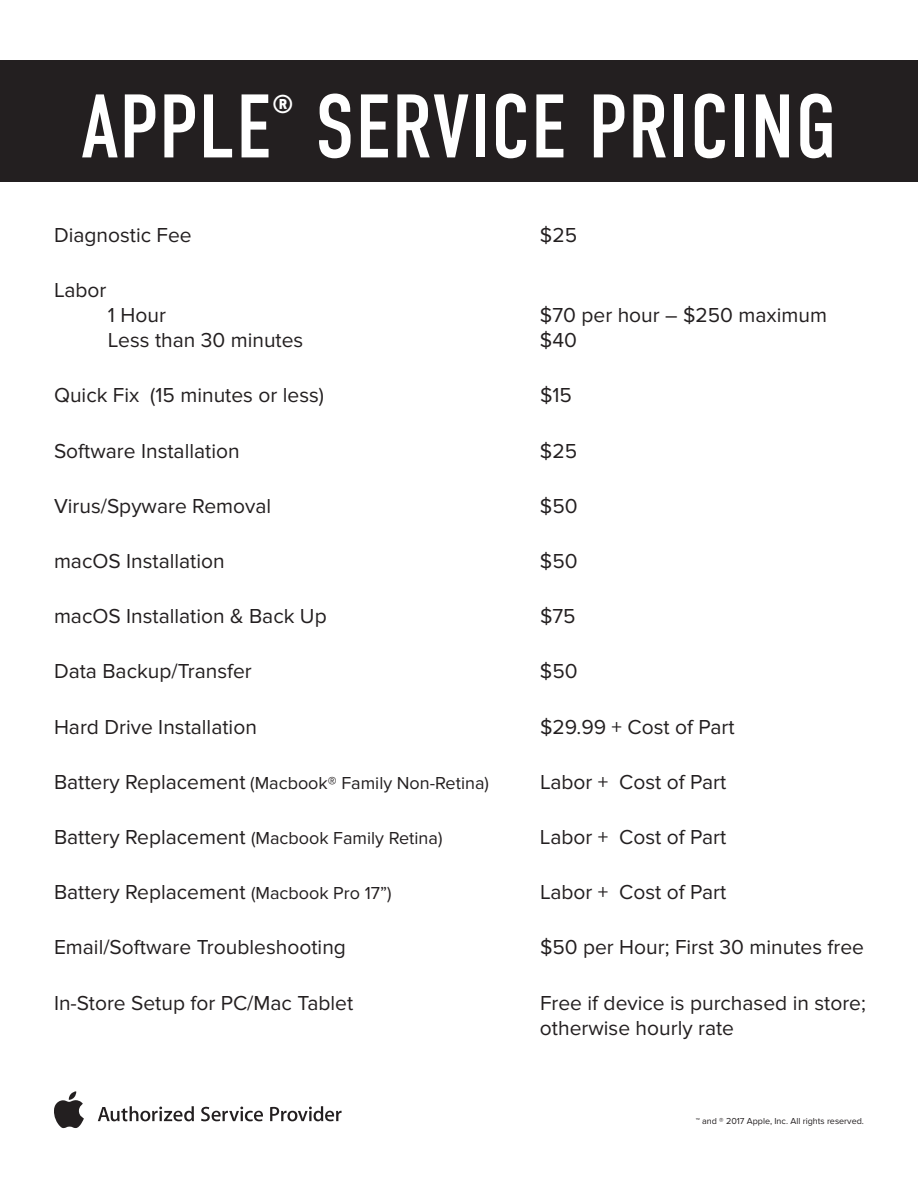
<style>
.page{position:relative;width:918px;height:1188px;background:#fff}
.page>*{position:absolute;margin:0;border:0;box-sizing:border-box;transform-origin:0 0}
.Paragraph_Style_1{font:90px "DIN Condensed";letter-spacing:.01em;color:#fff}
.Paragraph_Style_1-2{font:31.5px "DIN Condensed";color:#fff}
.Paragraph_Style_1-3{font:21px "Proxima Nova";color:#231f20}
.Paragraph_Style_1-4{font:18px "Proxima Nova";color:#231f20}
.Paragraph_Style_1-5{font:9px "Proxima Nova";color:#231f20}
.s1{font-size:21px}
.s2{font-size:18px}
</style>
<div class="page">
<div style="left:1px;top:60px;width:917px;height:122px;background:#231f20"></div>
<svg style="left:54px;top:1091px;width:30px;height:37px"></svg>
<svg style="left:98px;top:1106px;width:96px;height:15px"></svg>
<svg style="left:201px;top:1107px;width:62px;height:14px"></svg>
<svg style="left:270px;top:1106px;width:72px;height:15px"></svg>
<p class="Paragraph_Style_1" style="left:81px;top:76px;width:192px">APPLE</p>
<p class="Paragraph_Style_1-2" style="left:272px;top:89px;width:23px">®</p>
<p class="Paragraph_Style_1" style="left:315px;top:76px;width:523px">SERVICE PRICING</p>
<p class="Paragraph_Style_1-3" style="left:54px;top:223px;width:139px">Diagnostic Fee</p>
<p class="Paragraph_Style_1-3" style="left:540px;top:223px;width:39px">$25</p>
<p class="Paragraph_Style_1-3" style="left:54px;top:278px;width:54px">Labor</p>
<p class="Paragraph_Style_1-3" style="left:108px;top:303px;width:60px">1 Hour</p>
<p class="Paragraph_Style_1-3" style="left:540px;top:303px;width:289px">$70 per hour – $250 maximum</p>
<p class="Paragraph_Style_1-3" style="left:108px;top:328px;width:197px">Less than 30 minutes</p>
<p class="Paragraph_Style_1-3" style="left:540px;top:328px;width:39px">$40</p>
<p class="Paragraph_Style_1-3" style="left:54px;top:383px;width:272px">Quick Fix (15 minutes or less)</p>
<p class="Paragraph_Style_1-3" style="left:540px;top:383px;width:33px">$15</p>
<p class="Paragraph_Style_1-3" style="left:54px;top:439px;width:187px">Software Installation</p>
<p class="Paragraph_Style_1-3" style="left:540px;top:439px;width:39px">$25</p>
<p class="Paragraph_Style_1-3" style="left:54px;top:494px;width:219px">Virus/Spyware Removal</p>
<p class="Paragraph_Style_1-3" style="left:540px;top:494px;width:39px">$50</p>
<p class="Paragraph_Style_1-3" style="left:54px;top:549px;width:172px">macOS Installation</p>
<p class="Paragraph_Style_1-3" style="left:540px;top:549px;width:39px">$50</p>
<p class="Paragraph_Style_1-3" style="left:54px;top:604px;width:274px">macOS Installation &amp; Back Up</p>
<p class="Paragraph_Style_1-3" style="left:540px;top:604px;width:37px">$75</p>
<p class="Paragraph_Style_1-3" style="left:54px;top:659px;width:199px">Data Backup/Transfer</p>
<p class="Paragraph_Style_1-3" style="left:540px;top:659px;width:39px">$50</p>
<p class="Paragraph_Style_1-3" style="left:54px;top:715px;width:204px">Hard Drive Installation</p>
<p class="Paragraph_Style_1-3" style="left:540px;top:715px;width:196px">$29.99 + Cost of Part</p>
<p class="Paragraph_Style_1-4" style="left:54px;top:773px;width:436px"><span class="s1">Battery Replacement</span> (Macbook® Family Non-Retina)</p>
<p class="Paragraph_Style_1-3" style="left:540px;top:770px;width:188px">Labor + Cost of Part</p>
<p class="Paragraph_Style_1-4" style="left:54px;top:828px;width:390px"><span class="s1">Battery Replacement</span> (Macbook Family Retina)</p>
<p class="Paragraph_Style_1-3" style="left:540px;top:825px;width:188px">Labor + Cost of Part</p>
<p class="Paragraph_Style_1-3" style="left:54px;top:880px;width:339px">Battery Replacement <span class="s2">(Macbook Pro 17”)</span></p>
<p class="Paragraph_Style_1-3" style="left:540px;top:880px;width:188px">Labor + Cost of Part</p>
<p class="Paragraph_Style_1-3" style="left:54px;top:935px;width:293px">Email/Software Troubleshooting</p>
<p class="Paragraph_Style_1-3" style="left:540px;top:935px;width:326px">$50 per Hour; First 30 minutes free</p>
<p class="Paragraph_Style_1-3" style="left:54px;top:991px;width:301px">In-Store Setup for PC/Mac Tablet</p>
<p class="Paragraph_Style_1-3" style="left:540px;top:991px;width:327px">Free if device is purchased in store;</p>
<p class="Paragraph_Style_1-3" style="left:540px;top:1016px;width:196px">otherwise hourly rate</p>
<p class="Paragraph_Style_1-5" style="left:696px;top:1116px;width:170px">™ and ® 2017 Apple, Inc. All rights reserved.</p>
</div>
